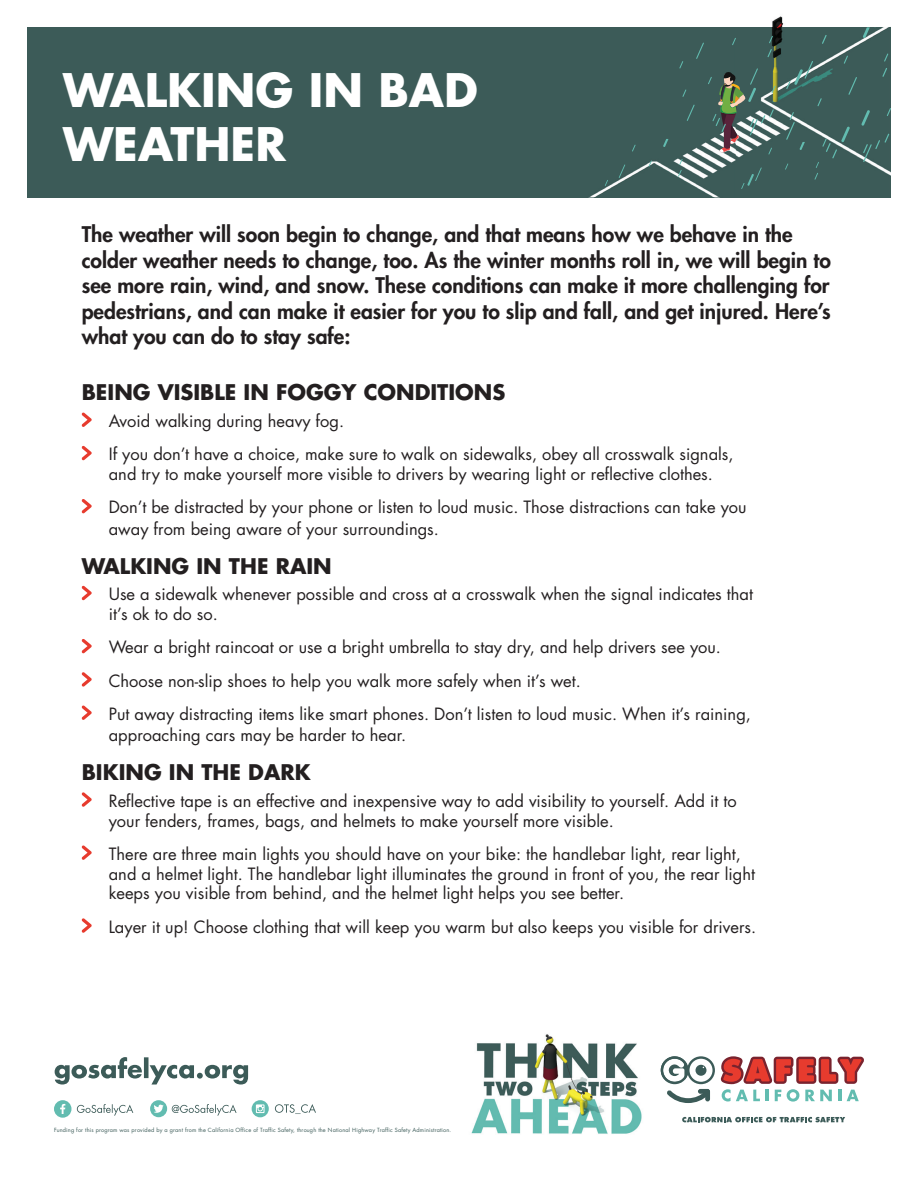
<style>
.page{position:relative;width:918px;height:1188px;background:#fff}
.page>*{position:absolute;margin:0;border:0;box-sizing:border-box;transform-origin:0 0}
.t1{font:700 45px/54px "Futura CE";color:#fff}
.t2{font:800 21px/25.5px "Futura CE";color:#231f20;text-align:justify}
.t3{font:700 21px "Futura CE";color:#231f20}
.t4{font:16.5px/33.3px "Futura CE";color:#231f20}
.t5{font:5.55px "Futura LT";letter-spacing:.03em;color:#3c5b58}
</style>
<div class="page">
<div style="left:27px;top:27px;width:864px;height:171px;background:#3c5b58"></div>
<svg style="left:82px;top:412px;width:10px;height:15px"></svg>
<svg style="left:82px;top:446px;width:10px;height:14px"></svg>
<svg style="left:82px;top:499px;width:10px;height:14px"></svg>
<svg style="left:82px;top:586px;width:10px;height:14px"></svg>
<svg style="left:82px;top:639px;width:10px;height:14px"></svg>
<svg style="left:82px;top:672px;width:10px;height:15px"></svg>
<svg style="left:82px;top:705px;width:10px;height:15px"></svg>
<svg style="left:82px;top:792px;width:10px;height:15px"></svg>
<svg style="left:82px;top:845px;width:10px;height:15px"></svg>
<svg style="left:82px;top:918px;width:10px;height:15px"></svg>
<img style="left:590px;top:16px;width:301px;height:181px">
<svg style="left:696px;top:43px;width:8px;height:16px"></svg>
<svg style="left:687px;top:105px;width:8px;height:16px"></svg>
<svg style="left:679px;top:61px;width:4px;height:8px"></svg>
<svg style="left:769px;top:36px;width:4px;height:7px"></svg>
<svg style="left:732px;top:38px;width:4px;height:7px"></svg>
<svg style="left:682px;top:89px;width:4px;height:8px"></svg>
<svg style="left:767px;top:49px;width:5px;height:8px"></svg>
<svg style="left:861px;top:110px;width:9px;height:16px"></svg>
<svg style="left:848px;top:77px;width:9px;height:18px"></svg>
<svg style="left:786px;top:61px;width:27px;height:28px"></svg>
<svg style="left:863px;top:27px;width:12px;height:11px"></svg>
<svg style="left:887px;top:108px;width:4px;height:8px"></svg>
<svg style="left:884px;top:53px;width:4px;height:9px"></svg>
<svg style="left:844px;top:56px;width:4px;height:8px"></svg>
<svg style="left:817px;top:98px;width:5px;height:8px"></svg>
<svg style="left:863px;top:134px;width:26px;height:28px"></svg>
<svg style="left:882px;top:68px;width:5px;height:9px"></svg>
<svg style="left:822px;top:35px;width:5px;height:9px"></svg>
<svg style="left:786px;top:112px;width:19px;height:38px"></svg>
<svg style="left:741px;top:167px;width:21px;height:22px"></svg>
<svg style="left:785px;top:163px;width:3px;height:7px"></svg>
<svg style="left:814px;top:126px;width:36px;height:54px"></svg>
<svg style="left:708px;top:68px;width:67px;height:87px"></svg>
<svg style="left:663px;top:139px;width:5px;height:8px"></svg>
<svg style="left:619px;top:164px;width:6px;height:14px"></svg>
<svg style="left:605px;top:180px;width:3px;height:6px"></svg>
<svg style="left:649px;top:160px;width:3px;height:7px"></svg>
<svg style="left:678px;top:159px;width:5px;height:18px"></svg>
<svg style="left:632px;top:145px;width:4px;height:7px"></svg>
<svg style="left:55px;top:1057px;width:193px;height:28px"></svg>
<img style="left:471px;top:1034px;width:171px;height:100px">
<div style="left:150px;top:1100px;width:17px;height:17px;background:#62bcb0;border-radius:50%"></div>
<svg style="left:154px;top:1104px;width:10px;height:9px"></svg>
<div style="left:54px;top:1100px;width:17px;height:18px;background:#62bcb0;border-radius:50%"></div>
<svg style="left:60px;top:1104px;width:5px;height:10px"></svg>
<div style="left:252px;top:1100px;width:17px;height:17px;background:#62bcb0;border-radius:50%"></div>
<svg style="left:256px;top:1104px;width:9px;height:9px"></svg>
<svg style="left:275px;top:1104px;width:41px;height:10px"></svg>
<svg style="left:172px;top:1104px;width:65px;height:12px"></svg>
<svg style="left:77px;top:1104px;width:56px;height:12px"></svg>
<svg style="left:682px;top:1117px;width:163px;height:5px"></svg>
<svg style="left:660px;top:1056px;width:204px;height:47px"></svg>
<div style="left:698px;top:1089px;width:12px;height:5px;background:#3c5b58;border-radius:2px"></div>
<div style="left:705px;top:1089px;width:5px;height:12px;background:#3c5b58;border-radius:2px"></div>
<p class="t1" style="left:63px;top:61px;width:416px">WALKING IN BAD<br>WEATHER</p>
<p class="t2" style="left:82px;top:221px;width:712px">The weather will soon begin to change, and that means how we behave in the</p>
<p class="t2" style="left:82px;top:246px;width:751px">colder weather needs to change, too. As the winter months roll in, we will begin to see more rain, wind, and snow. These conditions can make it more challenging for pedestrians, and can make it easier for you to slip and fall, and get injured. Here’s what you can do to stay safe:</p>
<p class="t3" style="left:82px;top:377px;width:425px">BEING VISIBLE IN FOGGY CONDITIONS</p>
<p class="t4" style="left:109px;top:404px;width:626px">Avoid walking during heavy fog.<br>If you don’t have a choice, make sure to walk on sidewalks, obey all crosswalk signals,</p>
<p class="t4" style="left:109px;top:458px;width:639px">and try to make yourself more visible to drivers by wearing light or reflective clothes.<br>Don’t be distracted by your phone or listen to loud music. Those distractions can take you</p>
<p class="t4" style="left:109px;top:512px;width:332px">away from being aware of your surroundings.</p>
<p class="t3" style="left:82px;top:550px;width:251px">WALKING IN THE RAIN</p>
<p class="t4" style="left:109px;top:584px;width:646px;line-height:19.8px">Use a sidewalk whenever possible and cross at a crosswalk when the signal indicates that it’s ok to do so.</p>
<p class="t4" style="left:109px;top:631px;width:644px">Wear a bright raincoat or use a bright umbrella to stay dry, and help drivers see you.<br>Choose non-slip shoes to help you walk more safely when it’s wet.<br>Put away distracting items like smart phones. Don’t listen to loud music. When it’s raining,</p>
<p class="t4" style="left:109px;top:719px;width:299px">approaching cars may be harder to hear.</p>
<p class="t3" style="left:82px;top:757px;width:230px">BIKING IN THE DARK</p>
<p class="t4" style="left:109px;top:791px;width:629px;line-height:19.8px">Reflective tape is an effective and inexpensive way to add visibility to yourself. Add it to your fenders, frames, bags, and helmets to make yourself more visible.</p>
<p class="t4" style="left:109px;top:844px;width:648px;line-height:19.8px">There are three main lights you should have on your bike: the handlebar light, rear light, and a helmet light. The handlebar light illuminates the ground in front of you, the rear light keeps you visible from behind, and the helmet light helps you see better.</p>
<p class="t4" style="left:109px;top:910px;width:649px">Layer it up! Choose clothing that will keep you warm but also keeps you visible for drivers.</p>
<p class="t5" style="left:54px;top:1127px;width:399px">Funding for this program was provided by a grant from the California Office of Traffic Safety, through the National Highway Traffic Safety Administration.</p>
</div>
